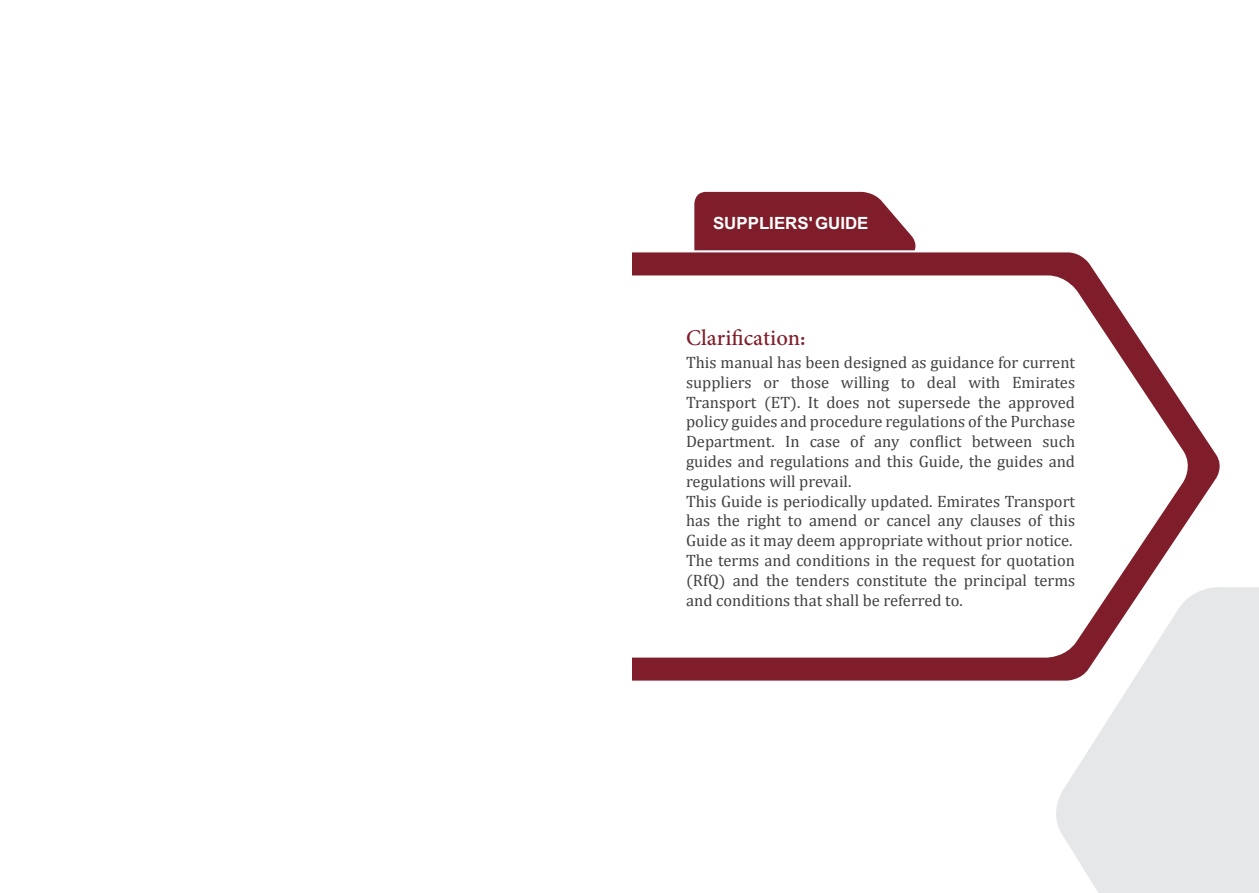
<style>
.page{position:relative;width:1259px;height:893px;background:#fff}
.page>*{position:absolute;margin:0;border:0;box-sizing:border-box;transform-origin:0 0}
.t1{font:500 22.5px "Minion Pro";color:#7f1e2a}
.t2{font:18.75px "Ara ES Nawar";color:#fff}
.t3{font:16.5px/19.8px "Cambria Math";color:#414042;text-align:right}
.s1{font-family:"GE Dinar Two"}
</style>
<div class="page">
<svg style="left:694px;top:191px;width:222px;height:58px;background:#8b343f"></svg>
<svg style="left:632px;top:249px;width:588px;height:432px;fill:#7f1e2a"></svg>
<svg style="left:632px;top:275px;width:561px;height:383px"></svg>
<svg style="left:1046px;top:583px;width:213px;height:310px"></svg>
<p class="t2" style="left:713px;top:212px;width:157px">SUPPLIERS'GUIDE</p>
<h1 class="t1" style="left:686px;top:323px;width:121px">Clarification<span class="s1">:</span></h1>
<p class="t3" style="left:686px;top:352px;width:390px">This manual has been designed as guidance for current<br>Emirates</p>
<p class="t3" style="left:686px;top:372px;width:67px">suppliers</p>
<p class="t3" style="left:790px;top:372px;width:40px">those</p>
<p class="t3" style="left:841px;top:372px;width:50px">willing</p>
<p class="t3" style="left:927px;top:372px;width:31px">deal</p>
<p class="t3" style="left:968px;top:372px;width:34px">with</p>
<p class="t3" style="left:901px;top:372px;width:16px">to</p>
<p class="t3" style="left:763px;top:372px;width:17px">or</p>
<p class="t3" style="left:764px;top:392px;width:38px">(ET .)</p>
<p class="t3" style="left:826px;top:392px;width:35px">does</p>
<p class="t3" style="left:898px;top:392px;width:74px">supersede</p>
<p class="t3" style="left:978px;top:392px;width:24px">the</p>
<p class="t3" style="left:1008px;top:392px;width:68px">approved</p>
<p class="t3" style="left:686px;top:392px;width:72px">Transport</p>
<p class="t3" style="left:686px;top:412px;width:390px">policy guides and procedure regulations of the Purchase</p>
<p class="t3" style="left:1042px;top:432px;width:34px">such</p>
<p class="t3" style="left:808px;top:392px;width:12px">It</p>
<p class="t3" style="left:867px;top:392px;width:25px">not</p>
<p class="t3" style="left:850px;top:432px;width:15px">of</p>
<p class="t3" style="left:909px;top:432px;width:54px">conflict</p>
<p class="t3" style="left:972px;top:432px;width:62px">between</p>
<p class="t3" style="left:686px;top:432px;width:390px;text-align:left">Department.<br>guides and regulations and this Guide, the guides and regulations will prevail.<br>This Guide is periodically updated. Emirates Transport has the right to amend or cancel any clauses of this Guide as it may deem appropriate without prior notice.<br>The terms and conditions in the request for quotation (RfQ) and the tenders constitute the principal terms and conditions that shall be referred to.</p>
<p class="t3" style="left:785px;top:432px;width:16px">In</p>
<p class="t3" style="left:809px;top:432px;width:32px">case</p>
<p class="t3" style="left:874px;top:432px;width:27px">any</p>
</div>
